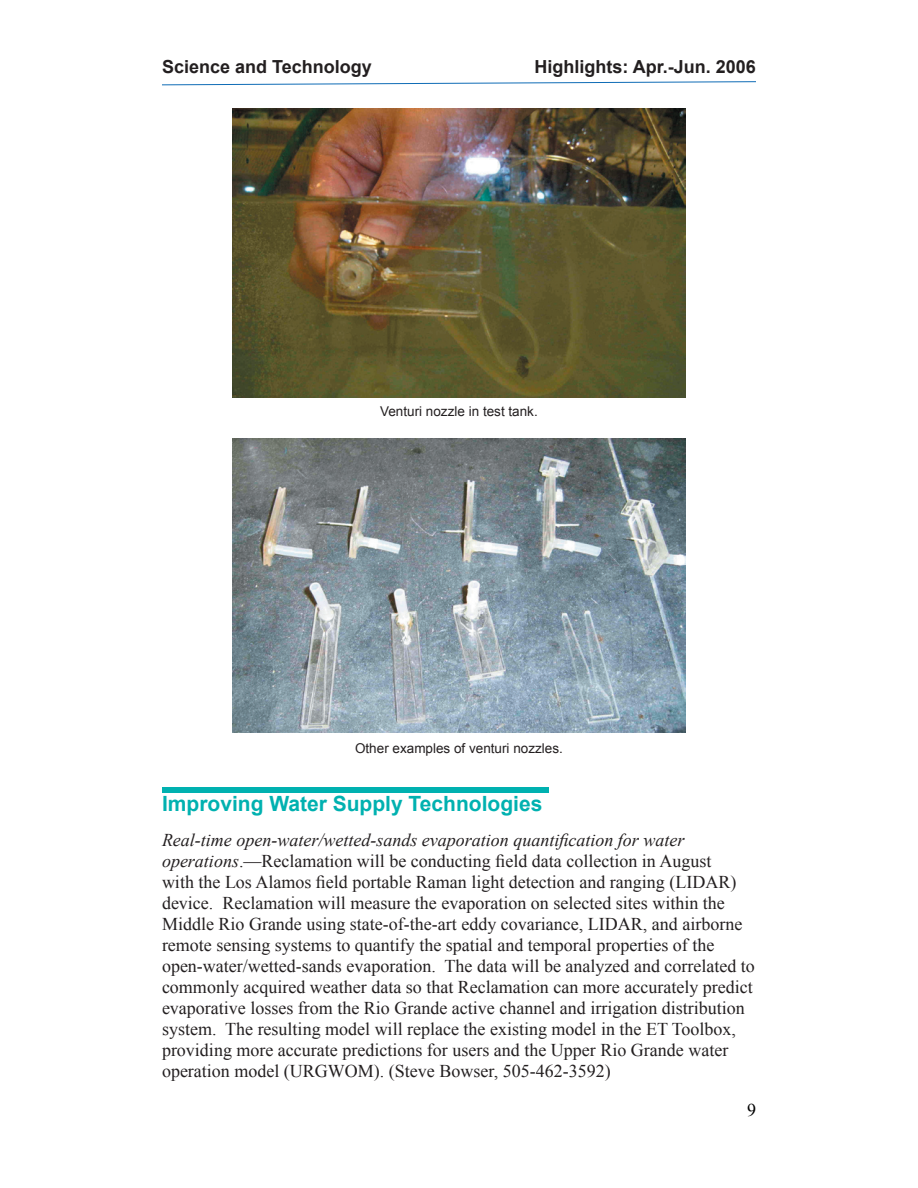
<style>
.page{position:relative;width:918px;height:1188px;background:#fff}
.page>*{position:absolute;margin:0;border:0;box-sizing:border-box;transform-origin:0 0}
.t1{font:700 21px "Arial";color:#00b1b0}
.t2{font:18px/21px "Times New Roman";color:#231f20}
.t3{font:700 18px "Arial";color:#231f20}
.t4{font:18px "Times New Roman";color:#000}
.t5{font:13.5px "Arial";color:#231f20}
.s1{font-style:italic}
</style>
<div class="page">
<svg style="left:162px;top:82px;width:594px;height:3px"></svg>
<img style="left:232px;top:108px;width:454px;height:289px">
<img style="left:232px;top:439px;width:454px;height:294px">
<div style="left:162px;top:787px;width:387px;height:5px;background:#00b1b0"></div>
<p class="t3" style="left:162px;top:55px;width:211px">Science and Technology</p>
<p class="t3" style="left:535px;top:55px;width:223px">Highlights: Apr.-Jun. 2006</p>
<p class="t5" style="left:380px;top:403px;width:159px">Venturi nozzle in test tank.</p>
<p class="t5" style="left:355px;top:739px;width:209px">Other examples of venturi nozzles.</p>
<p class="t1" style="left:162px;top:790px;width:382px">Improving Water Supply Technologies</p>
<p class="t2" style="left:162px;top:829px;width:594px"><span class="s1">Real-time open-water/wetted-sands evaporation quantification for water operations</span>.—Reclamation will be conducting field data collection in August<br>with the Los Alamos field portable Raman light detection and ranging (LIDAR) device. Reclamation will measure the evaporation on selected sites within the Middle Rio Grande using state-of-the-art eddy covariance, LIDAR, and airborne remote sensing systems to quantify the spatial and temporal properties of the open-water/wetted-sands evaporation. The data will be analyzed and correlated to commonly acquired weather data so that Reclamation can more accurately predict evaporative losses from the Rio Grande active channel and irrigation distribution system. The resulting model will replace the existing model in the ET Toolbox, providing more accurate predictions for users and the Upper Rio Grande water operation model (URGWOM). (Steve Bowser, 505-462-3592)</p>
<p class="t4" style="left:747px;top:1098px;width:10px">9</p>
</div>
